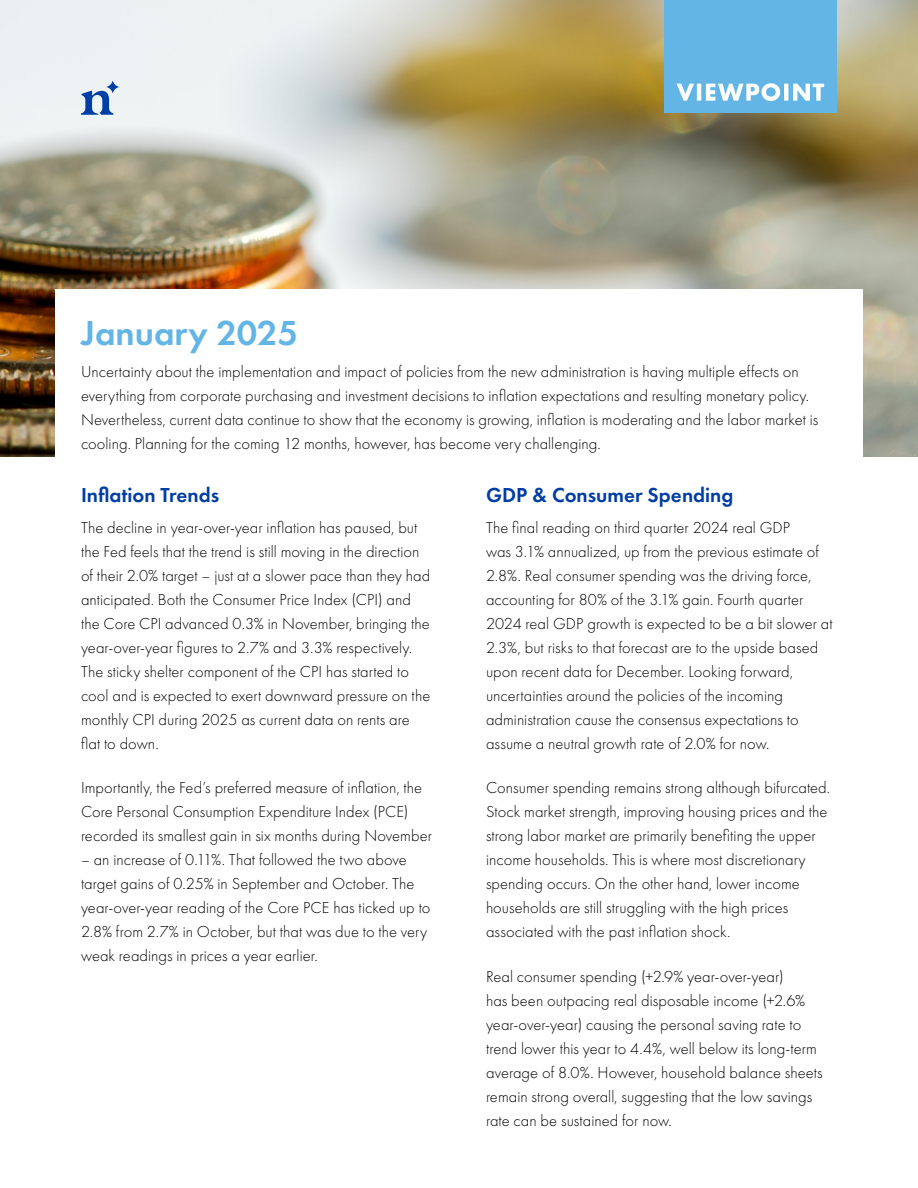
<style>
.page{position:relative;width:918px;height:1188px;background:#fff}
.page>*{position:absolute;margin:0;border:0;box-sizing:border-box;transform-origin:0 0}
.t1{font:600 36px "Futura PT";color:#62b5e5}
.t2{font:600 21px "Futura PT";color:#003da5}
.t3{font:300 16.5px/24px "Futura PT";letter-spacing:.005em;color:#000}
</style>
<div class="page">
<img style="left:0;top:0;width:918px;height:457px">
<div style="left:55px;top:289px;width:808px;height:862px;background:#fff"></div>
<img style="left:664px;top:0;width:173px;height:112px">
<svg style="left:81px;top:91px;width:32px;height:24px"></svg>
<svg style="left:107px;top:81px;width:12px;height:12px"></svg>
<h1 class="t1" style="left:81px;top:310px;width:219px">January 2025</h1>
<p class="t3" style="left:81px;top:359px;width:739px">Uncertainty about the implementation and impact of policies from the new administration is having multiple effects on everything from corporate purchasing and investment decisions to inflation expectations and resulting monetary policy.<br>Nevertheless, current data continue to show that the economy is growing, inflation is moderating and the labor market is cooling. Planning for the coming 12 months, however, has become very challenging.</p>
<p class="t2" style="left:81px;top:482px;width:140px">Inflation Trends</p>
<p class="t3" style="left:81px;top:516px;width:351px">The decline in year-over-year inflation has paused, but the Fed feels that the trend is still moving in the direction of their 2.0% target – just at a slower pace than they had anticipated. Both the Consumer Price Index (CPI) and the Core CPI advanced 0.3% in November, bringing the year-over-year figures to 2.7% and 3.3% respectively.<br>The sticky shelter component of the CPI has started to cool and is expected to exert downward pressure on the monthly CPI during 2025 as current data on rents are flat to down.</p>
<p class="t3" style="left:81px;top:776px;width:353px">Importantly, the Fed’s preferred measure of inflation, the<br>Core Personal Consumption Expenditure Index (PCE) recorded its smallest gain in six months during November</p>
<p class="t3" style="left:81px;top:848px;width:351px">– an increase of 0.11%. That followed the two above target gains of 0.25% in September and October. The year-over-year reading of the Core PCE has ticked up to 2.8% from 2.7% in October, but that was due to the very weak readings in prices a year earlier.</p>
<p class="t2" style="left:486px;top:482px;width:249px">GDP &amp; Consumer Spending</p>
<p class="t3" style="left:486px;top:516px;width:348px">The final reading on third quarter 2024 real GDP<br>was 3.1% annualized, up from the previous estimate of 2.8%. Real consumer spending was the driving force, accounting for 80% of the 3.1% gain. Fourth quarter 2024 real GDP growth is expected to be a bit slower at 2.3%, but risks to that forecast are to the upside based upon recent data for December. Looking forward, uncertainties around the policies of the incoming administration cause the consensus expectations to assume a neutral growth rate of 2.0% for now.</p>
<p class="t3" style="left:486px;top:776px;width:346px">Consumer spending remains strong although bifurcated.<br>Stock market strength, improving housing prices and the strong labor market are primarily benefiting the upper income households. This is where most discretionary spending occurs. On the other hand, lower income households are still struggling with the high prices associated with the past inflation shock.</p>
<p class="t3" style="left:486px;top:964px;width:338px">Real consumer spending (+2.9% year-over-year)<br>has been outpacing real disposable income (+2.6% year-over-year) causing the personal saving rate to trend lower this year to 4.4%, well below its long-term average of 8.0%. However, household balance sheets remain strong overall, suggesting that the low savings rate can be sustained for now.</p>
</div>
